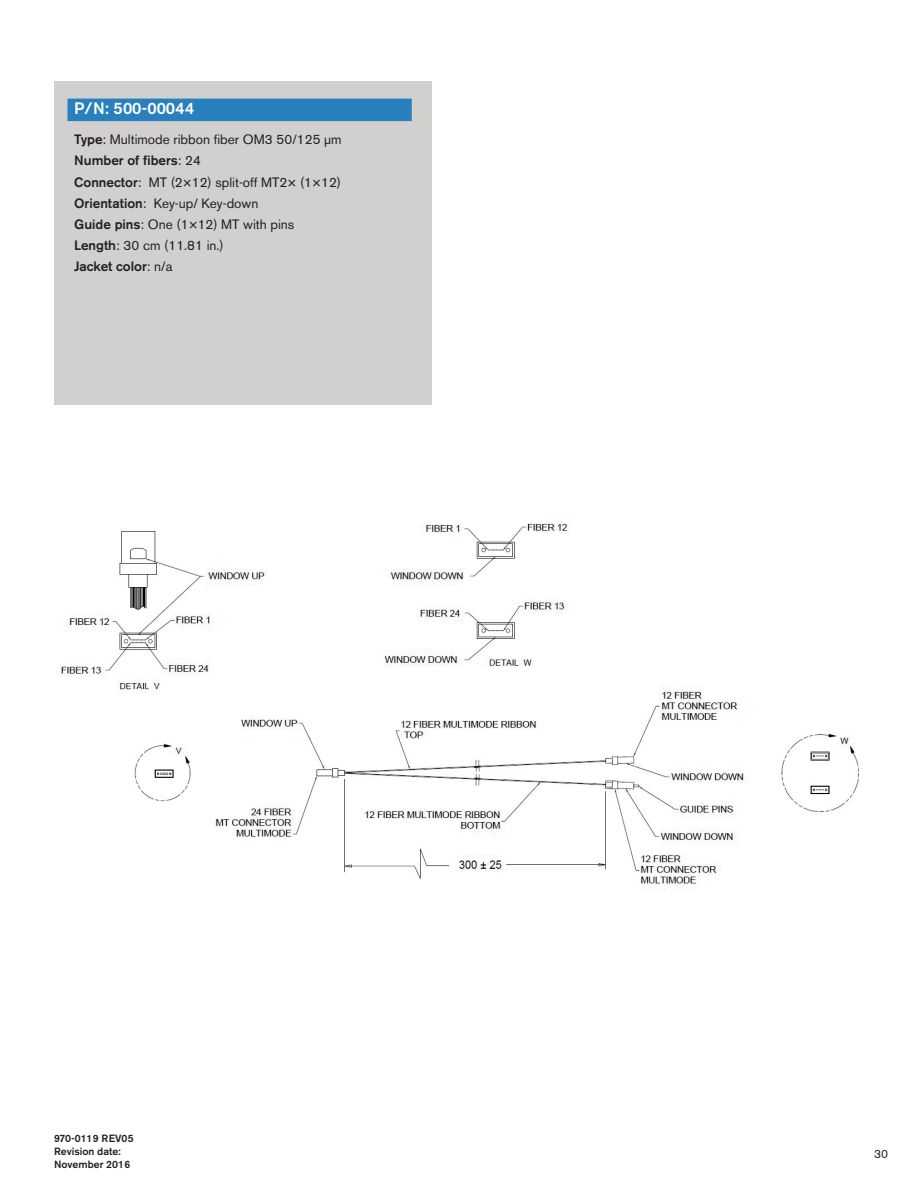
<style>
.page{position:relative;width:918px;height:1188px;background:#fff}
.page>*{position:absolute;margin:0;border:0;box-sizing:border-box;transform-origin:0 0}
.PartNumber{font:500 16.5px "Akzidenz Grotesk BE";letter-spacing:.01em;color:#fff}
.Specs{font:13.5px "Akzidenz Grotesk BE";color:#231f20}
.Specs-2{font:500 13.5px/21.1px "Akzidenz Grotesk BE";color:#231f20}
.t1{font:12px "Akzidenz Grotesk BE";color:#231f20}
.t2{font:500 10.5px/12.6px "Akzidenz Grotesk BE";color:#231f20}
.s1{font-weight:500}
.s2{font-weight:400}
</style>
<div class="page">
<img style="left:57px;top:523px;width:802px;height:367px">
<div style="left:54px;top:81px;width:378px;height:324px;background:#d1d0ce"></div>
<div style="left:68px;top:99px;width:344px;height:22px;background:#2880bc"></div>
<p class="PartNumber" style="left:74px;top:98px;width:122px">P/N: 500-00044</p>
<p class="Specs" style="left:74px;top:132px;width:269px"><span class="s1">Type</span>: Multimode ribbon fiber OM3 50/125 µm</p>
<p class="Specs-2" style="left:74px;top:150px;width:128px">Number of fibers<span class="s2">: 24</span></p>
<p class="Specs" style="left:74px;top:174px;width:268px"><span class="s1">Connector</span>: MT (2×12) split-off MT2× (1×12)</p>
<p class="Specs" style="left:74px;top:195px;width:186px"><span class="s1">Orientation</span>: Key-up/ Key-down</p>
<p class="Specs" style="left:74px;top:216px;width:222px"><span class="s1">Guide pins</span>: One (1×12) MT with pins</p>
<p class="Specs" style="left:74px;top:237px;width:151px"><span class="s1">Length</span>: 30 cm (11.81 in.)</p>
<p class="Specs-2" style="left:74px;top:256px;width:100px">Jacket color<span class="s2">: n/a</span></p>
<p class="Specs-2" style="left:74px;top:192px;width:78px">Length<span class="s2">:<br></span>Jacket color<span class="s2">:</span></p>
<p class="t2" style="left:54px;top:1132px;width:81px">970-0119 REV05<br>Revision date:<br>November 2016</p>
<p class="t1" style="left:874px;top:1147px;width:16px">30</p>
</div>
